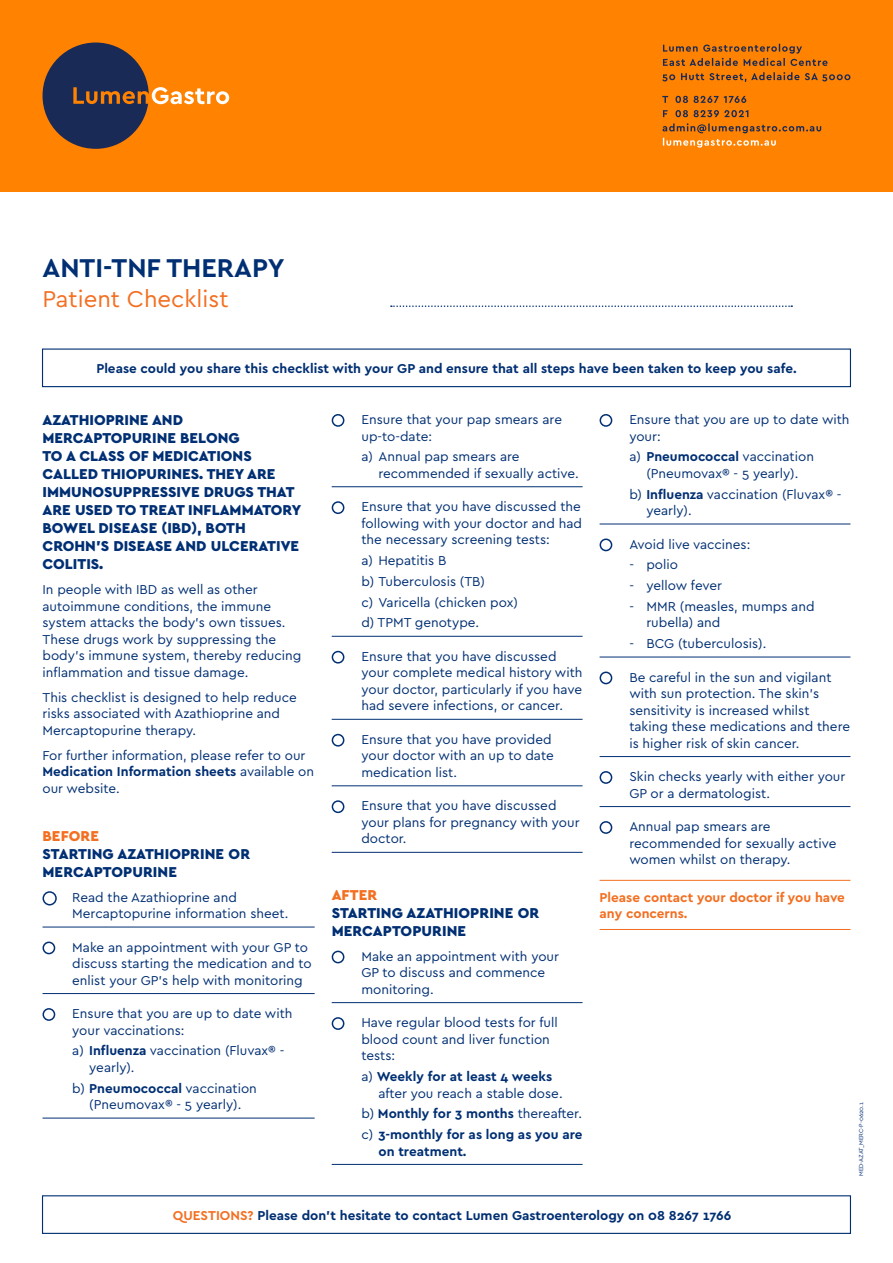
<style>
.page{position:relative;width:893px;height:1263px;background:#fff}
.page>*{position:absolute;margin:0;border:0;box-sizing:border-box;transform-origin:0 0}
.t1{font:700 27px "Cera Basic";color:#002f73}
.t2{font:24px "Cera Basic";color:#f36f21}
.Body{font:900 15px/18px "Cera Basic";color:#002f73}
.Paragraph_Heading_1{font:900 15px/18px "Cera Basic";letter-spacing:.005em;color:#002f73}
.bullet_pts_NUMBERED{font:13.5px/16.5px "Cera Basic";color:#002f73}
.Body-2{font:13.5px/16.5px "Cera Basic";color:#002f73}
.bullet_pts_ABC_2{font:13.5px/16.5px "Cera Basic";color:#002f73}
.bullets_pts_ABC_2_un{font:13.5px/16.5px "Cera Basic";color:#002f73}
.Body_CALL_OUT{font:700 13.5px "Cera Basic";color:#002f73}
.Body_CALL_OUT-2{font:700 13.5px/16.5px "Cera Basic";color:#f36f21}
.bullets_pts_ABC_2_un-2{font:700 13.5px/16.5px "Cera Basic";color:#002f73}
.bullet_pts_ABC_2-2{font:700 13.5px "Cera Basic";color:#002f73}
.Body-3{font:6px "Cera Basic";color:#002f73}
.s1{font-weight:700}
.s2{color:#f36f21}
.s3{font-weight:400}
</style>
<div class="page">
<div style="left:42px;top:1195px;width:809px;height:39px;border:1px solid #002f73"></div>
<div style="left:0;top:0;width:893px;height:191px;background:#ff8200"></div>
<svg style="left:43px;top:43px;width:186px;height:106px"></svg>
<svg style="left:662px;top:123px;width:159px;height:25px"></svg>
<svg style="left:663px;top:110px;width:85px;height:7px"></svg>
<svg style="left:662px;top:96px;width:84px;height:7px"></svg>
<svg style="left:662px;top:72px;width:188px;height:10px"></svg>
<svg style="left:663px;top:44px;width:164px;height:22px"></svg>
<div style="left:42px;top:348px;width:809px;height:39px;border:1px solid #002f73"></div>
<svg style="left:391px;top:305px;width:401px;height:2px"></svg>
<hr style="left:43px;top:927px;width:272px;height:1px;background:#002f73">
<hr style="left:43px;top:993px;width:272px;height:1px;background:#002f73">
<hr style="left:43px;top:1118px;width:272px;height:1px;background:#002f73">
<div style="left:43px;top:891px;width:14px;height:14px;border:2px solid #002f73;border-radius:50%"></div>
<div style="left:43px;top:941px;width:12px;height:13px;border:2px solid #002f73;border-radius:50%"></div>
<div style="left:43px;top:1008px;width:12px;height:13px;border:2px solid #002f73;border-radius:50%"></div>
<hr style="left:332px;top:486px;width:251px;height:1px;background:#002f73">
<hr style="left:332px;top:636px;width:251px;height:1px;background:#002f73">
<hr style="left:332px;top:719px;width:251px;height:1px;background:#002f73">
<hr style="left:332px;top:785px;width:251px;height:1px;background:#002f73">
<hr style="left:332px;top:852px;width:251px;height:1px;background:#002f73">
<hr style="left:332px;top:1002px;width:251px;height:1px;background:#002f73">
<hr style="left:332px;top:1164px;width:251px;height:1px;background:#002f73">
<div style="left:332px;top:414px;width:12px;height:13px;border:2px solid #002f73;border-radius:50%"></div>
<div style="left:332px;top:501px;width:12px;height:13px;border:2px solid #002f73;border-radius:50%"></div>
<div style="left:332px;top:651px;width:12px;height:12px;border:2px solid #002f73;border-radius:50%"></div>
<div style="left:332px;top:734px;width:12px;height:13px;border:2px solid #002f73;border-radius:50%"></div>
<div style="left:332px;top:800px;width:12px;height:13px;border:2px solid #002f73;border-radius:50%"></div>
<div style="left:332px;top:951px;width:12px;height:12px;border:2px solid #002f73;border-radius:50%"></div>
<div style="left:332px;top:1017px;width:12px;height:13px;border:2px solid #002f73;border-radius:50%"></div>
<hr style="left:600px;top:524px;width:250px;height:1px;background:#002f73">
<hr style="left:600px;top:657px;width:250px;height:1px;background:#002f73">
<hr style="left:600px;top:756px;width:250px;height:1px;background:#002f73">
<hr style="left:600px;top:806px;width:250px;height:1px;background:#002f73">
<hr style="left:600px;top:880px;width:250px;height:1px;background:#f36f21">
<hr style="left:600px;top:929px;width:250px;height:1px;background:#f36f21">
<div style="left:600px;top:414px;width:12px;height:13px;border:2px solid #002f73;border-radius:50%"></div>
<div style="left:600px;top:538px;width:12px;height:13px;border:2px solid #002f73;border-radius:50%"></div>
<div style="left:600px;top:671px;width:12px;height:13px;border:2px solid #002f73;border-radius:50%"></div>
<div style="left:600px;top:771px;width:12px;height:13px;border:2px solid #002f73;border-radius:50%"></div>
<div style="left:600px;top:821px;width:12px;height:13px;border:2px solid #002f73;border-radius:50%"></div>
<p class="t1" style="left:43px;top:252px;width:244px">ANTI-TNF THERAPY</p>
<p class="t2" style="left:43px;top:285px;width:187px">Patient Checklist</p>
<p class="Body_CALL_OUT" style="left:96px;top:361px;width:702px">Please could you share this checklist with your GP and ensure that all steps have been taken to keep you safe.</p>
<p class="Body" style="left:43px;top:411px;width:260px">AZATHIOPRINE AND<br>MERCAPTOPURINE BELONG<br>TO A CLASS OF MEDICATIONS<br>CALLED THIOPURINES. THEY ARE<br>IMMUNOSUPPRESSIVE DRUGS THAT<br>ARE USED TO TREAT INFLAMMATORY<br>BOWEL DISEASE (IBD), BOTH<br>CROHN’S DISEASE AND ULCERATIVE<br>COLITIS.</p>
<p class="Body-2" style="left:43px;top:581px;width:260px">In people with IBD as well as other autoimmune conditions, the immune system attacks the body’s own tissues.<br>These drugs work by suppressing the body’s immune system, thereby reducing inflammation and tissue damage.</p>
<p class="Body-2" style="left:43px;top:689px;width:256px">This checklist is designed to help reduce risks associated with Azathioprine and<br>Mercaptopurine therapy.</p>
<p class="Body-2" style="left:43px;top:747px;width:273px">For further information, please refer to our<br><span class="s1">Medication Information sheets</span> available on our website.</p>
<p class="Paragraph_Heading_1" style="left:43px;top:827px;width:209px"><span class="s2">BEFORE<br></span>STARTING AZATHIOPRINE OR<br>MERCAPTOPURINE</p>
<p class="bullet_pts_NUMBERED" style="left:72px;top:889px;width:218px">Read the Azathioprine and<br>Mercaptopurine information sheet.</p>
<p class="bullet_pts_NUMBERED" style="left:72px;top:939px;width:241px">Make an appointment with your GP to discuss starting the medication and to enlist your GP’s help with monitoring</p>
<p class="bullet_pts_NUMBERED" style="left:72px;top:1005px;width:222px">Ensure that you are up to date with your vaccinations:</p>
<p class="bullet_pts_ABC_2" style="left:89px;top:1042px;width:197px;text-indent:-17px">a) <span class="s1">Influenza</span> vaccination (Fluvax® - yearly).</p>
<p class="bullets_pts_ABC_2_un" style="left:72px;top:1080px;width:186px;text-align:center">b) <span class="s1">Pneumococcal</span> vaccination (Pneumovax® - 5 yearly).</p>
<p class="bullet_pts_NUMBERED" style="left:361px;top:411px;width:202px">Ensure that your pap smears are up-to-date:</p>
<p class="bullets_pts_ABC_2_un" style="left:378px;top:448px;width:202px;text-indent:-17px">a) Annual pap smears are recommended if sexually active.</p>
<p class="bullet_pts_NUMBERED" style="left:361px;top:498px;width:222px;text-align:justify">Ensure that you have discussed the following with your doctor and had the necessary screening tests:</p>
<p class="bullet_pts_ABC_2" style="left:361px;top:552px;width:87px">a) Hepatitis B</p>
<p class="bullet_pts_ABC_2" style="left:361px;top:573px;width:125px">b) Tuberculosis (TB)</p>
<p class="bullet_pts_ABC_2" style="left:361px;top:594px;width:158px">c) Varicella (chicken pox)</p>
<p class="bullets_pts_ABC_2_un" style="left:361px;top:614px;width:119px">d) TPMT genotype.</p>
<p class="bullet_pts_NUMBERED" style="left:361px;top:648px;width:223px">Ensure that you have discussed your complete medical history with your doctor, particularly if you have had severe infections, or cancer.</p>
<p class="bullet_pts_NUMBERED" style="left:361px;top:731px;width:194px">Ensure that you have provided your doctor with an up to date medication list.</p>
<p class="bullet_pts_NUMBERED" style="left:361px;top:797px;width:220px">Ensure that you have discussed your plans for pregnancy with your doctor.</p>
<p class="Paragraph_Heading_1" style="left:332px;top:886px;width:209px"><span class="s2">AFTER<br></span>STARTING AZATHIOPRINE OR<br>MERCAPTOPURINE</p>
<p class="bullet_pts_NUMBERED" style="left:361px;top:948px;width:199px">Make an appointment with your<br>GP to discuss and commence monitoring.</p>
<p class="bullet_pts_NUMBERED" style="left:361px;top:1014px;width:198px">Have regular blood tests for full blood count and liver function tests:</p>
<p class="bullet_pts_ABC_2" style="left:378px;top:1068px;width:186px;text-indent:-17px">a) <span class="s1">Weekly for at least 4 weeks </span>after you reach a stable dose.</p>
<p class="bullet_pts_ABC_2-2" style="left:361px;top:1106px;width:222px"><span class="s3">b)</span> Monthly for 3 months <span class="s3">thereafter.</span></p>
<p class="bullets_pts_ABC_2_un-2" style="left:378px;top:1126px;width:206px;text-indent:-17px"><span class="s3">c)</span> 3-monthly for as long as you are on treatment.</p>
<p class="bullet_pts_NUMBERED" style="left:629px;top:411px;width:222px">Ensure that you are up to date with your:</p>
<p class="bullet_pts_ABC_2" style="left:629px;top:448px;width:186px;text-align:center">a) <span class="s1">Pneumococcal</span> vaccination (Pneumovax® - 5 yearly).</p>
<p class="bullets_pts_ABC_2_un" style="left:646px;top:486px;width:197px;text-indent:-17px">b) <span class="s1">Influenza</span> vaccination (Fluvax® - yearly).</p>
<p class="bullet_pts_NUMBERED" style="left:629px;top:536px;width:123px">Avoid live vaccines:</p>
<p class="bullet_pts_ABC_2" style="left:629px;top:556px;width:50px">- polio</p>
<p class="bullet_pts_ABC_2" style="left:629px;top:577px;width:94px">- yellow fever</p>
<p class="bullet_pts_ABC_2" style="left:646px;top:598px;width:170px;text-indent:-17px">- MMR (measles, mumps and rubella) and</p>
<p class="bullets_pts_ABC_2_un" style="left:629px;top:635px;width:138px">- BCG (tuberculosis).</p>
<p class="bullet_pts_NUMBERED" style="left:629px;top:669px;width:222px">Be careful in the sun and vigilant with sun protection. The skin’s sensitivity is increased whilst taking these medications and there is higher risk of skin cancer.</p>
<p class="bullet_pts_NUMBERED" style="left:629px;top:768px;width:218px">Skin checks yearly with either your<br>GP or a dermatologist.</p>
<p class="bullet_pts_NUMBERED" style="left:629px;top:818px;width:209px">Annual pap smears are recommended for sexually active women whilst on therapy.</p>
<p class="Body_CALL_OUT-2" style="left:600px;top:889px;width:247px">Please contact your doctor if you have any concerns.</p>
<p class="Body-3" style="left:858px;top:1176px;width:75px;rotate:-90deg">MED-AZAT_MERC-P-0620.1</p>
<p class="Body_CALL_OUT" style="left:173px;top:1207px;width:560px"><span class="s2">QUESTIONS?</span> Please don’t hesitate to contact Lumen Gastroenterology on 08 8267 1766</p>
</div>
